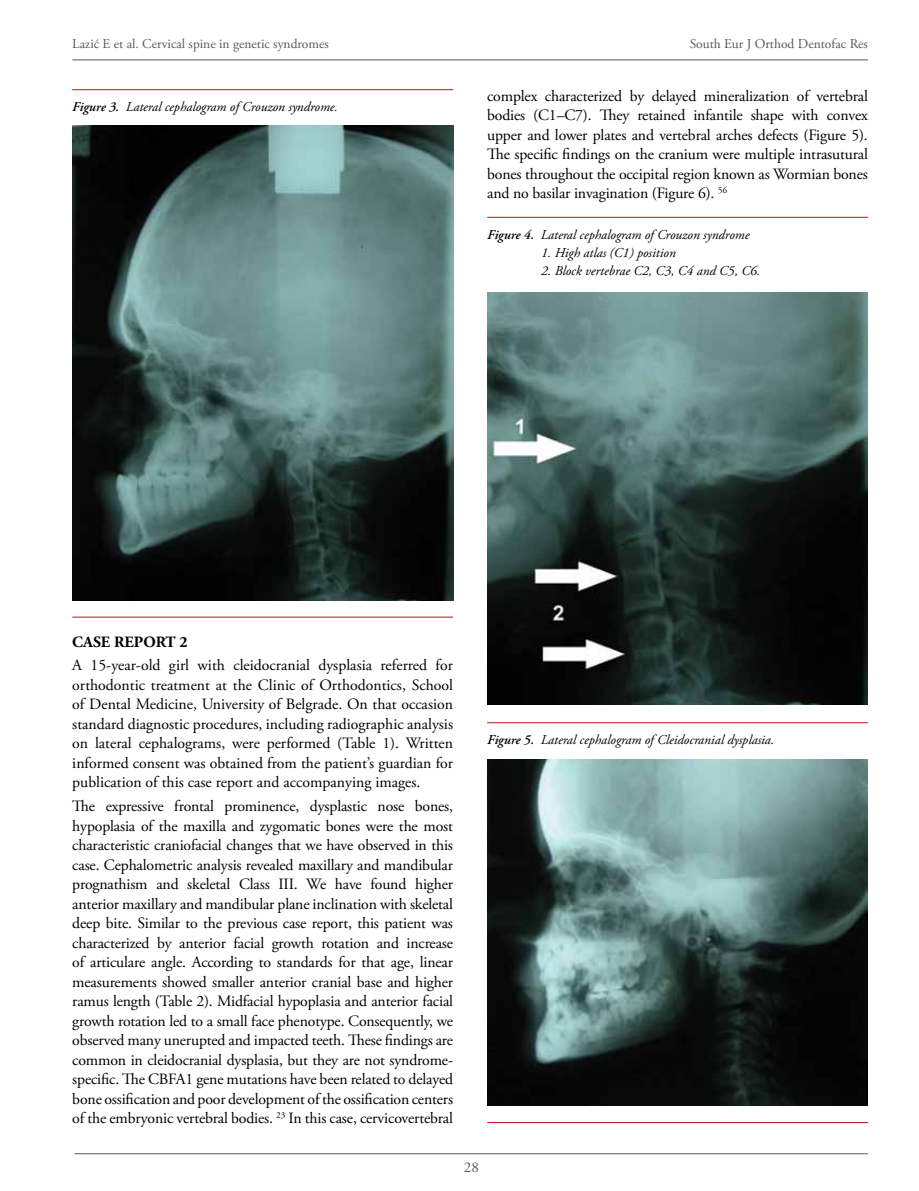
<style>
.page{position:relative;width:919px;height:1191px;background:#fff}
.page>*{position:absolute;margin:0;border:0;box-sizing:border-box;transform-origin:0 0}
.t1{font:15.75px/19.5px "Adobe Garamond Pro";letter-spacing:-.01em;color:#000;text-align:justify}
.t2{font:700 15.75px "Adobe Garamond Pro";color:#000}
.t3{font:15px "Adobe Garamond Pro";color:#58595b}
.t4{font:italic 13.5px "Adobe Garamond Pro";color:#000}
.t5{font:13.5px "Adobe Garamond Pro";color:#58595b}
.s1{font-weight:600}
</style>
<div class="page">
<hr style="left:74px;top:1153px;width:793px;height:1px;background:#58595b">
<hr style="left:72px;top:60px;width:795px;height:1px;background:#58595b">
<hr style="left:72px;top:89px;width:381px;height:1px;background:#ba141a">
<hr style="left:487px;top:217px;width:380px;height:1px;background:#ba141a">
<hr style="left:72px;top:617px;width:381px;height:1px;background:#ba141a">
<hr style="left:487px;top:1122px;width:380px;height:1px;background:#ba141a">
<hr style="left:487px;top:722px;width:380px;height:1px;background:#ba141a">
<img style="left:72px;top:125px;width:381px;height:475px">
<img style="left:487px;top:759px;width:380px;height:347px">
<img style="left:487px;top:293px;width:380px;height:411px">
<p class="t5" style="left:72px;top:36px;width:258px">Lazić E et al. Cervical spine in genetic syndromes</p>
<p class="t5" style="left:689px;top:36px;width:179px">South Eur J Orthod Dentofac Res</p>
<p class="t4" style="left:72px;top:98px;width:267px"><span class="s1">Figure 3.</span> Lateral cephalogram of Crouzon syndrome.</p>
<p class="t1" style="left:487px;top:87px;width:382px">complex characterized by delayed mineralization of vertebral bodies (C1–C7). They retained infantile shape with convex upper and lower plates and vertebral arches defects (Figure 5).<br>The specific findings on the cranium were multiple intrasutural bones throughout the occipital region known as Wormian bones and no basilar invagination (Figure 6). <sup>56</sup></p>
<p class="t4" style="left:487px;top:227px;width:264px"><span class="s1">Figure 4.</span> Lateral cephalogram of Crouzon syndrome</p>
<p class="t4" style="left:541px;top:245px;width:136px">1. High atlas (C1) position</p>
<p class="t4" style="left:541px;top:263px;width:221px">2. Block vertebrae C2, C3, C4 and C5, C6.</p>
<p class="t2" style="left:72px;top:632px;width:117px">CASE REPORT 2</p>
<p class="t1" style="left:72px;top:656px;width:382px">A 15-year-old girl with cleidocranial dysplasia referred for orthodontic treatment at the Clinic of Orthodontics, School of Dental Medicine, University of Belgrade. On that occasion standard diagnostic procedures, including radiographic analysis on lateral cephalograms, were performed (Table 1). Written informed consent was obtained from the patient’s guardian for publication of this case report and accompanying images.</p>
<p class="t1" style="left:72px;top:797px;width:382px">The expressive frontal prominence, dysplastic nose bones, hypoplasia of the maxilla and zygomatic bones were the most characteristic craniofacial changes that we have observed in this case. Cephalometric analysis revealed maxillary and mandibular prognathism and skeletal Class III. We have found higher anterior maxillary and mandibular plane inclination with skeletal deep bite. Similar to the previous case report, this patient was characterized by anterior facial growth rotation and increase of articulare angle. According to standards for that age, linear measurements showed smaller anterior cranial base and higher ramus length (Table 2). Midfacial hypoplasia and anterior facial growth rotation led to a small face phenotype. Consequently, we observed many unerupted and impacted teeth. These findings are common in cleidocranial dysplasia, but they are not syndrome&shy;specific. The CBFA1 gene mutations have been related to delayed bone ossification and poor development of the ossification centers of the embryonic vertebral bodies. <sup>23</sup> In this case, cervicovertebral</p>
<p class="t4" style="left:487px;top:731px;width:289px"><span class="s1">Figure 5.</span> Lateral cephalogram of Cleidocranial dysplasia.</p>
<p class="t3" style="left:464px;top:1158px;width:16px">28</p>
</div>
